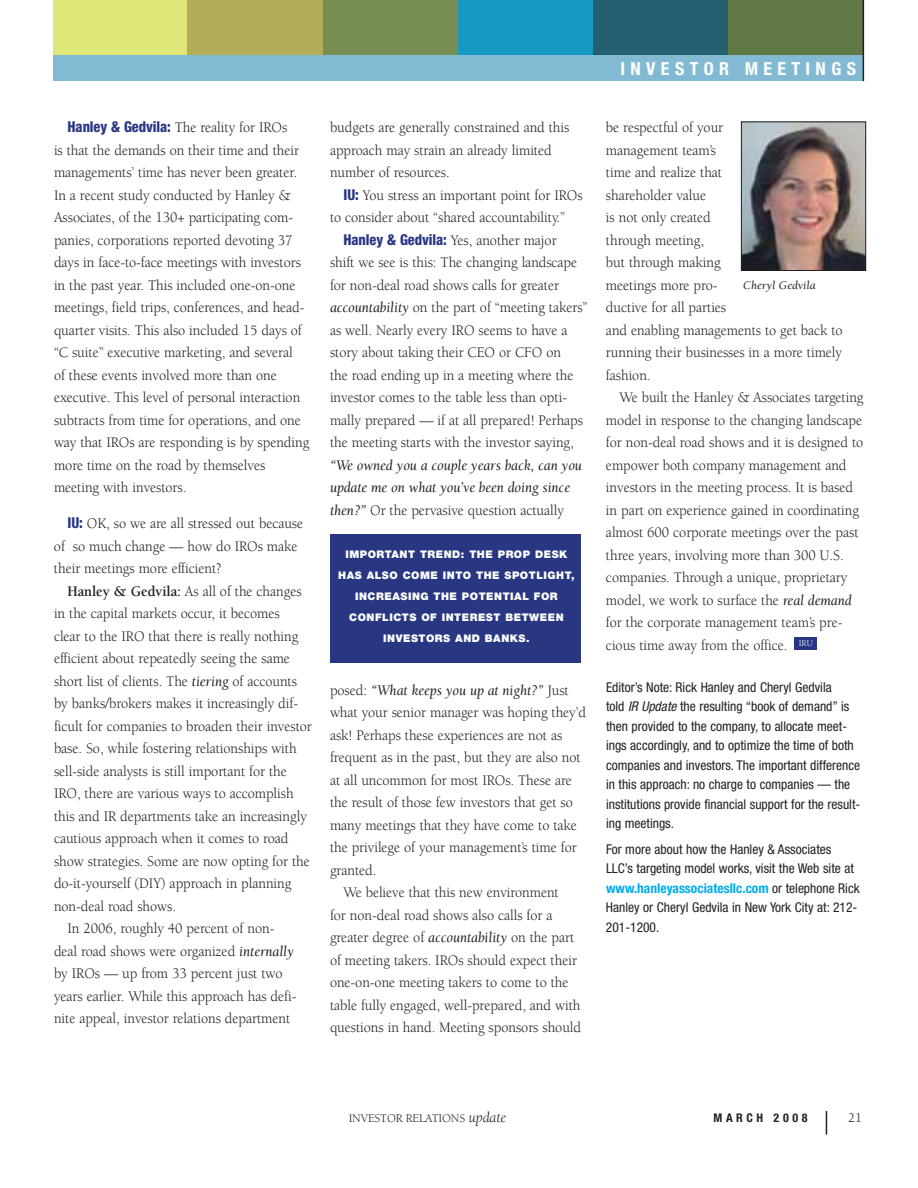
<style>
.page{position:relative;width:918px;height:1188px;background:#fff}
.page>*{position:absolute;margin:0;border:0;box-sizing:border-box;transform-origin:0 0}
.t1{font:700 condensed 18px "Helvetica Neue LT Std";letter-spacing:.3em;color:#fff}
.t2{font:15px/22.5px "Berkeley Std";letter-spacing:-.005em;color:#231f20;scale:.95 1}
.t3{font:italic 15px/22.5px "Berkeley Std";letter-spacing:-.005em;color:#231f20;scale:.95 1}
.t4{font:condensed 13.5px/19.5px "Helvetica Neue LT Std";color:#231f20}
.t5{font:13.5px "Berkeley Std";color:#231f20}
.t6{font:12px "Berkeley Std";letter-spacing:-.01em;color:#231f20}
.t7{font:italic 12px "Berkeley Std";color:#231f20}
.t8{font:700 condensed 12px "Helvetica Neue LT Std";letter-spacing:.3em;color:#231f20}
.t9{font:900 10.5px/21px "Helvetica Neue LT Std";letter-spacing:.05em;color:#fff;text-align:center}
.s1{font-family:"Helvetica Neue LT Std";font-weight:800;font-stretch:condensed;color:#293783}
.s2{font-weight:700}
.s3{font-style:italic}
.s4{font-style:normal}
.s5{font-weight:700;color:#00adef}
.s6{font-style:italic;font-size:15px}
</style>
<div class="page">
<svg style="left:826px;top:1111px;width:1px;height:24px"></svg>
<div style="left:53px;top:54px;width:810px;height:27px;background:#82bad3"></div>
<div style="left:53px;top:0;width:135px;height:54px;background:#dfe678"></div>
<div style="left:188px;top:0;width:135px;height:54px;background:#b1ad59"></div>
<div style="left:323px;top:0;width:135px;height:54px;background:#788d52"></div>
<div style="left:458px;top:0;width:135px;height:54px;background:#1598c1"></div>
<div style="left:593px;top:0;width:135px;height:54px;background:#235f6e"></div>
<div style="left:728px;top:0;width:135px;height:54px;background:#5f7845"></div>
<hr style="left:863px;top:0;width:1px;height:81px;background:#231f20">
<div style="left:795px;top:637px;width:22px;height:13px;background:#293783"></div>
<img style="left:743px;top:124px;width:121px;height:145px">
<div style="left:741px;top:122px;width:125px;height:149px;border:1px solid #231f20"></div>
<div style="left:330px;top:534px;width:251px;height:129px;background:#293783"></div>
<p class="t2" style="left:54px;top:117px;width:270px;text-indent:13px"><span class="s1">Hanley &amp; Gedvila:</span> The reality for IROs<br>is that the demands on their time and their managements’ time has never been greater.<br>In a recent study conducted by Hanley &amp; Associates, of the 130+ participating com&shy;panies, corporations reported devoting 37 days in face-to-face meetings with investors in the past year. This included one-on-one meetings, field trips, conferences, and head&shy;quarter visits. This also included 15 days of “C suite” executive marketing, and several<br>of these events involved more than one executive. This level of personal interaction subtracts from time for operations, and one way that IROs are responding is by spending more time on the road by themselves meeting with investors.</p>
<p class="t2" style="left:54px;top:513px;width:264px;text-indent:14px"><span class="s1">IU:</span> OK, so we are all stressed out because of so much change — how do IROs make their meetings more efficient?</p>
<p class="t2" style="left:67px;top:581px;width:248px"><span class="s2">Hanley &amp; Gedvila:</span> As all of the changes</p>
<p class="t2" style="left:54px;top:603px;width:239px">in the capital markets occur, it becomes</p>
<p class="t2" style="left:54px;top:626px;width:259px">clear to the IRO that there is really nothing</p>
<p class="t2" style="left:54px;top:648px;width:250px">efficient about repeatedly seeing the same</p>
<p class="t2" style="left:54px;top:671px;width:257px">short list of clients. The <span class="s3">tiering</span> of accounts</p>
<p class="t2" style="left:54px;top:693px;width:258px">by banks/brokers makes it increasingly dif-</p>
<p class="t2" style="left:54px;top:716px;width:273px">ficult for companies to broaden their investor</p>
<p class="t2" style="left:54px;top:738px;width:257px">base. So, while fostering relationships with</p>
<p class="t2" style="left:54px;top:761px;width:247px">sell-side analysts is still important for the</p>
<p class="t2" style="left:54px;top:783px;width:254px">IRO, there are various ways to accomplish</p>
<p class="t2" style="left:54px;top:806px;width:268px">this and IR departments take an increasingly</p>
<p class="t2" style="left:54px;top:828px;width:248px">cautious approach when it comes to road</p>
<p class="t2" style="left:54px;top:851px;width:271px">show strategies. Some are now opting for the</p>
<p class="t2" style="left:54px;top:873px;width:251px">do-it-yourself (DIY) approach in planning</p>
<p class="t2" style="left:54px;top:896px;width:130px">non-deal road shows.</p>
<p class="t2" style="left:68px;top:918px;width:219px">In 2006, roughly 40 percent of non-</p>
<p class="t2" style="left:54px;top:941px;width:254px">deal road shows were organized <span class="s3">internally</span></p>
<p class="t2" style="left:54px;top:963px;width:242px">by IROs — up from 33 percent just two</p>
<p class="t2" style="left:54px;top:986px;width:257px">years earlier. While this approach has defi-</p>
<p class="t2" style="left:54px;top:1008px;width:250px">nite appeal, investor relations department</p>
<p class="t2" style="left:330px;top:117px;width:254px">budgets are generally constrained and this approach may strain an already limited number of resources.</p>
<p class="t2" style="left:344px;top:185px;width:253px"><span class="s1">IU:</span> You stress an important point for IROs</p>
<p class="t2" style="left:330px;top:207px;width:249px">to consider about “shared accountability.”</p>
<p class="t2" style="left:344px;top:230px;width:226px"><span class="s1">Hanley &amp; Gedvila:</span> Yes, another major</p>
<p class="t2" style="left:330px;top:252px;width:262px">shift we see is this: The changing landscape</p>
<p class="t2" style="left:330px;top:275px;width:243px">for non-deal road shows calls for greater</p>
<p class="t2" style="left:330px;top:297px;width:273px"><span class="s3">accountability</span> on the part of “meeting takers”</p>
<p class="t2" style="left:330px;top:320px;width:252px">as well. Nearly every IRO seems to have a</p>
<p class="t2" style="left:330px;top:342px;width:245px">story about taking their CEO or CFO on</p>
<p class="t2" style="left:330px;top:365px;width:258px">the road ending up in a meeting where the</p>
<p class="t2" style="left:330px;top:387px;width:251px">investor comes to the table less than opti-</p>
<p class="t2" style="left:330px;top:410px;width:268px">mally prepared — if at all prepared! Perhaps</p>
<p class="t2" style="left:330px;top:432px;width:258px">the meeting starts with the investor saying,</p>
<p class="t3" style="left:330px;top:455px;width:267px">“We owned you a couple years back, can you update me on what you’ve been doing since then?” <span class="s4">Or the pervasive question actually</span></p>
<p class="t9" style="left:338px;top:545px;width:238px">IMPORTANT TREND: THE PROP DESK<br>HAS ALSO COME INTO THE SPOTLIGHT,<br>INCREASING THE POTENTIAL FOR<br>CONFLICTS OF INTEREST BETWEEN<br>INVESTORS AND BANKS.</p>
<p class="t3" style="left:330px;top:680px;width:253px"><span class="s4">posed:</span> “What keeps you up at night?” <span class="s4">Just</span></p>
<p class="t2" style="left:330px;top:702px;width:271px">what your senior manager was hoping they’d</p>
<p class="t2" style="left:330px;top:725px;width:246px">ask! Perhaps these experiences are not as</p>
<p class="t2" style="left:330px;top:747px;width:266px">frequent as in the past, but they are also not</p>
<p class="t2" style="left:330px;top:770px;width:256px">at all uncommon for most IROs. These are</p>
<p class="t2" style="left:330px;top:792px;width:257px">the result of those few investors that get so</p>
<p class="t2" style="left:330px;top:815px;width:262px">many meetings that they have come to take</p>
<p class="t2" style="left:330px;top:837px;width:261px">the privilege of your management’s time for</p>
<p class="t2" style="left:330px;top:860px;width:51px">granted.</p>
<p class="t2" style="left:344px;top:882px;width:228px">We believe that this new environment</p>
<p class="t2" style="left:330px;top:905px;width:236px">for non-deal road shows also calls for a</p>
<p class="t2" style="left:330px;top:927px;width:259px">greater degree of <span class="s3">accountability</span> on the part</p>
<p class="t2" style="left:330px;top:950px;width:262px">of meeting takers. IROs should expect their</p>
<p class="t2" style="left:330px;top:972px;width:253px">one-on-one meeting takers to come to the</p>
<p class="t2" style="left:330px;top:995px;width:265px">table fully engaged, well-prepared, and with</p>
<p class="t2" style="left:330px;top:1017px;width:266px">questions in hand. Meeting sponsors should</p>
<p class="t1" style="left:620px;top:62px;width:237px">INVESTOR MEETINGS</p>
<p class="t2" style="left:606px;top:117px;width:251px">be respectful of your<br>management team’s<br>time and realize that<br>shareholder value<br>is not only created<br>through meeting,<br>but through making<br>meetings more pro-<br>ductive for all parties<br>and enabling managements to get back to running their businesses in a more timely fashion.</p>
<p class="t2" style="left:606px;top:387px;width:273px;text-indent:14px">We built the Hanley &amp; Associates targeting model in response to the changing landscape for non-deal road shows and it is designed to empower both company management and investors in the meeting process. It is based in part on experience gained in coordinating almost 600 corporate meetings over the past three years, involving more than 300 U.S. companies. Through a unique, proprietary model, we work to surface the <span class="s3">real demand </span>for the corporate management team’s pre&shy;cious time away from the office. <sup>IRU</sup></p>
<p class="t4" style="left:606px;top:678px;width:256px">Editor’s Note: Rick Hanley and Cheryl Gedvila<br>told <span class="s3">IR Update</span> the resulting “book of demand” is then provided to the company, to allocate meet&shy;ings accordingly, and to optimize the time of both companies and investors. The important difference in this approach: no charge to companies — the institutions provide financial support for the result&shy;ing meetings.</p>
<p class="t4" style="left:606px;top:840px;width:255px">For more about how the Hanley &amp; Associates LLC’s targeting model works, visit the Web site at <span class="s5">www.hanleyassociatesllc.com</span> or telephone Rick Hanley or Cheryl Gedvila in New York City at: 212- 201-1200.</p>
<p class="t7" style="left:743px;top:280px;width:74px">Cheryl Gedvila</p>
<p class="t6" style="left:349px;top:1113px;width:159px">INVESTOR RELATIONS <span class="s6">update</span></p>
<p class="t8" style="left:714px;top:1113px;width:95px">MARCH 2008</p>
<p class="t5" style="left:848px;top:1112px;width:16px">21</p>
</div>
